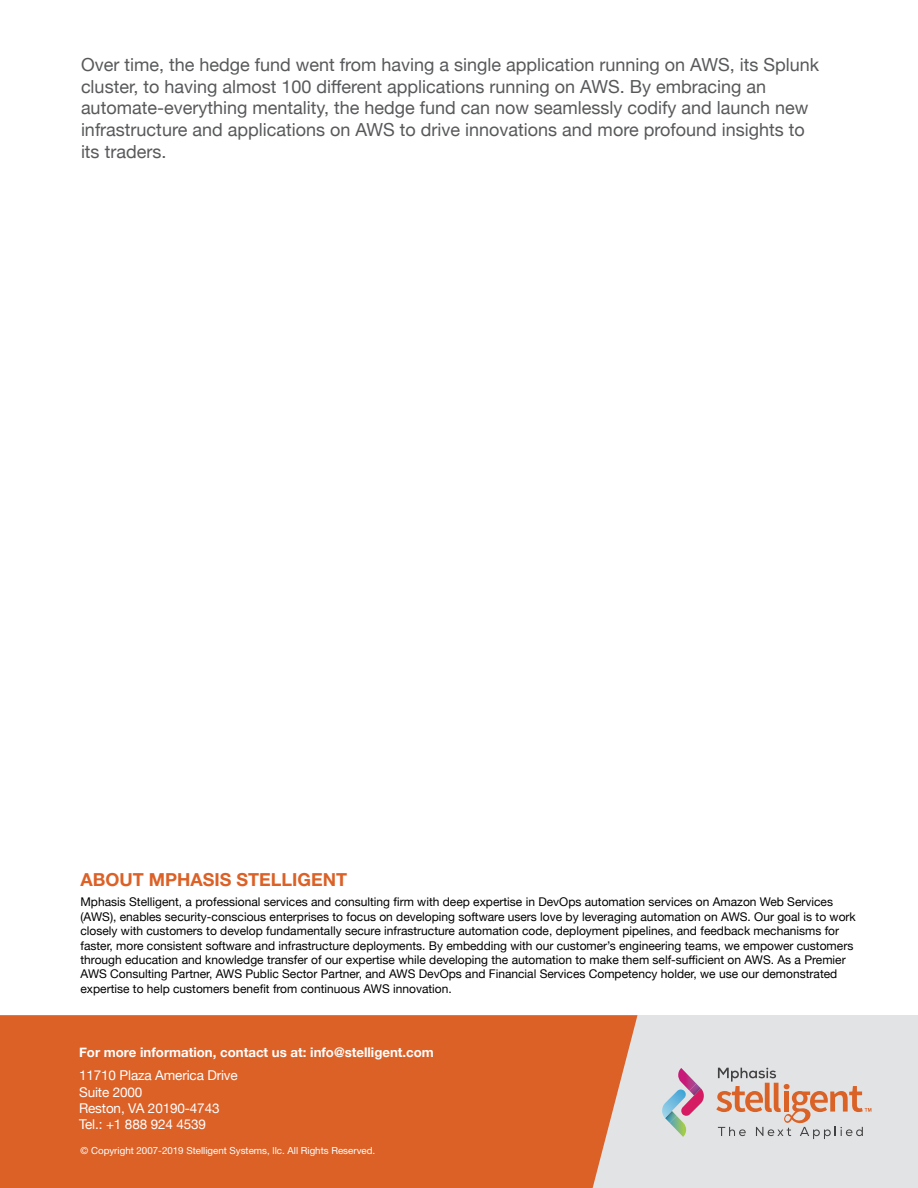
<style>
.page{position:relative;width:918px;height:1188px;background:#fff}
.page>*{position:absolute;margin:0;border:0;box-sizing:border-box;transform-origin:0 0}
.t1{font:18px/21.6px "Helvetica Neue";color:#58595b}
.t2{font:700 18px "Helvetica Neue LT Std";color:#db6127}
.t3{font:13.5px/16.2px "Helvetica Neue";letter-spacing:-.01em;color:#fff}
.t4{font:700 13.2px "Helvetica Neue";color:#fff}
.t5{font:12px/14.4px "Helvetica Neue";color:#000}
.t6{font:9.75px "Helvetica Neue LT Std";color:#fff}
</style>
<div class="page">
<div style="left:0;top:1015px;width:918px;height:173px;background:#e2e3e4"></div>
<div style="left:0;top:1015px;width:638px;height:173px;background:#db6127"></div>
<svg style="left:662px;top:1068px;width:42px;height:69px"></svg>
<svg style="left:716px;top:1068px;width:155px;height:71px"></svg>
<p class="t1" style="left:81px;top:55px;width:740px">Over time, the hedge fund went from having a single application running on AWS, its Splunk cluster, to having almost 100 different applications running on AWS. By embracing an automate-everything mentality, the hedge fund can now seamlessly codify and launch new infrastructure and applications on AWS to drive innovations and more profound insights to its traders.</p>
<h1 class="t2" style="left:81px;top:868px;width:268px">ABOUT MPHASIS STELLIGENT</h1>
<p class="t5" style="left:81px;top:896px;width:777px">Mphasis Stelligent, a professional services and consulting firm with deep expertise in DevOps automation services on Amazon Web Services (AWS), enables security-conscious enterprises to focus on developing software users love by leveraging automation on AWS. Our goal is to work closely with customers to develop fundamentally secure infrastructure automation code, deployment pipelines, and feedback mechanisms for faster, more consistent software and infrastructure deployments. By embedding with our customer’s engineering teams, we empower customers through education and knowledge transfer of our expertise while developing the automation to make them self-sufficient on AWS. As a Premier AWS Consulting Partner, AWS Public Sector Partner, and AWS DevOps and Financial Services Competency holder, we use our demonstrated expertise to help customers benefit from continuous AWS innovation.</p>
<p class="t4" style="left:79px;top:1042px;width:356px">For more information, contact us at: info@stelligent.com</p>
<p class="t3" style="left:79px;top:1068px;width:160px">11710 Plaza America Drive<br>Suite 2000<br>Reston, VA 20190-4743<br>Tel.: +1 888 924 4539</p>
<p class="t6" style="left:81px;top:1145px;width:296px">© Copyright 2007-2019 Stelligent Systems, llc. All Rights Reserved.</p>
</div>
